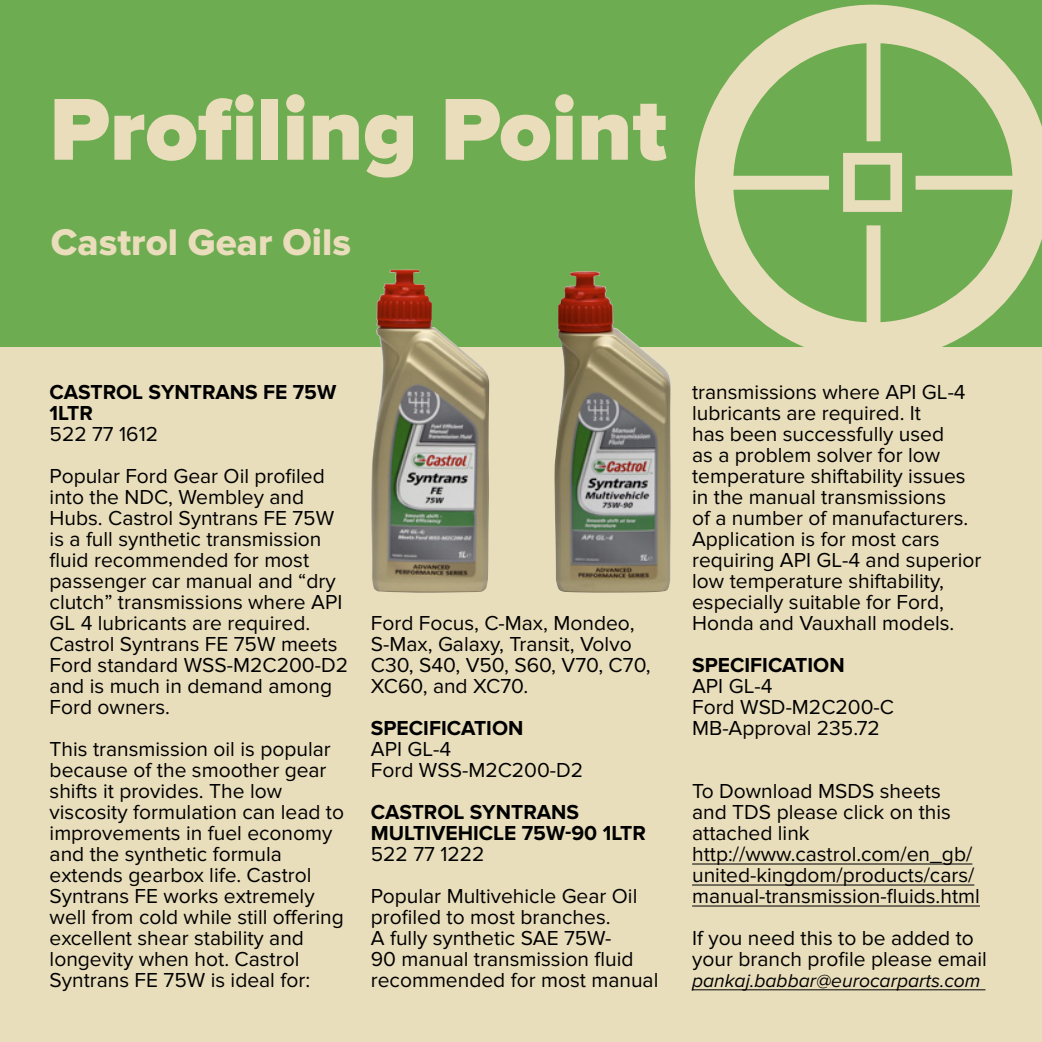
<style>
.page{position:relative;width:1042px;height:1042px;background:#fff}
.page>*{position:absolute;margin:0;border:0;box-sizing:border-box;transform-origin:0 0}
.t1{font:900 91px "Proxima Nova";color:#e9ddbb}
.t2{font:38.5px "Proxima Nova Extrabld";color:#e9ddbb}
.t3{font:21px/21px "Proxima Nova";color:#000}
.t4{font:700 21px/21px "Proxima Nova";color:#000}
.t5{font:italic 19.25px "Proxima Nova";color:#000}
</style>
<div class="page">
<div style="left:0;top:335px;width:1042px;height:707px;background:#e9debc"></div>
<div style="left:0;top:0;width:1042px;height:346px;background:#6eac51"></div>
<hr style="left:692px;top:863px;width:280px;height:1px;background:#000">
<hr style="left:692px;top:884px;width:282px;height:1px;background:#000">
<hr style="left:692px;top:905px;width:288px;height:1px;background:#000">
<hr style="left:692px;top:989px;width:293px;height:1px;background:#000">
<svg style="left:695px;top:5px;width:347px;height:342px"></svg>
<div style="left:866px;top:225px;width:14px;height:121px;background:#e9debc"></div>
<div style="left:915px;top:176px;width:117px;height:14px;background:#e9debc"></div>
<div style="left:699px;top:176px;width:130px;height:14px;background:#e9debc"></div>
<div style="left:866px;top:10px;width:14px;height:131px;background:#e9debc"></div>
<div style="left:843px;top:153px;width:59px;height:59px;border:12px solid #e9debc"></div>
<img style="left:554px;top:271px;width:117px;height:322px">
<img style="left:371px;top:269px;width:118px;height:324px">
<h1 class="t1" style="left:50px;top:77px;width:619px">Profiling Point</h1>
<h2 class="t2" style="left:51px;top:220px;width:302px">Castrol Gear Oils</h2>
<p class="t4" style="left:50px;top:382px;width:288px">CASTROL SYNTRANS FE 75W<br>1LTR</p>
<p class="t3" style="left:50px;top:413px;width:277px;line-height:42px">522 77 1612<br>Popular Ford Gear Oil profiled</p>
<p class="t3" style="left:50px;top:487px;width:300px">into the NDC, Wembley and<br>Hubs. Castrol Syntrans FE 75W is a full synthetic transmission fluid recommended for most passenger car manual and “dry clutch” transmissions where API<br>GL 4 lubricants are required.<br>Castrol Syntrans FE 75W meets<br>Ford standard WSS-M2C200-D2 and is much in demand among<br>Ford owners.</p>
<p class="t3" style="left:50px;top:739px;width:296px">This transmission oil is popular because of the smoother gear shifts it provides. The low viscosity formulation can lead to improvements in fuel economy and the synthetic formula extends gearbox life. Castrol<br>Syntrans FE works extremely well from cold while still offering excellent shear stability and longevity when hot. Castrol<br>Syntrans FE 75W is ideal for:</p>
<p class="t3" style="left:371px;top:613px;width:281px">Ford Focus, C-Max, Mondeo,<br>S-Max, Galaxy, Transit, Volvo<br>C30, S40, V50, S60, V70, C70,<br>XC60, and XC70.</p>
<p class="t4" style="left:371px;top:718px;width:154px">SPECIFICATION</p>
<p class="t3" style="left:371px;top:739px;width:214px">API GL-4<br>Ford WSS-M2C200-D2</p>
<p class="t4" style="left:371px;top:802px;width:277px">CASTROL SYNTRANS<br>MULTIVEHICLE 75W-90 1LTR</p>
<p class="t3" style="left:371px;top:833px;width:268px;line-height:42px">522 77 1222<br>Popular Multivehicle Gear Oil</p>
<p class="t3" style="left:371px;top:907px;width:289px">profiled to most branches.<br>A fully synthetic SAE 75W-<br>90 manual transmission fluid recommended for most manual</p>
<p class="t3" style="left:692px;top:382px;width:291px">transmissions where API GL-4 lubricants are required. It<br>has been successfully used<br>as a problem solver for low temperature shiftability issues in the manual transmissions<br>of a number of manufacturers.<br>Application is for most cars requiring API GL-4 and superior low temperature shiftability, especially suitable for Ford,<br>Honda and Vauxhall models.</p>
<p class="t4" style="left:692px;top:655px;width:154px">SPECIFICATION</p>
<p class="t3" style="left:692px;top:676px;width:203px">API GL-4<br>Ford WSD-M2C200-C<br>MB-Approval 235.72</p>
<p class="t3" style="left:692px;top:781px;width:289px">To Download MSDS sheets and TDS please click on this attached link http://www.castrol.com/en_gb/ united-kingdom/products/cars/ manual-transmission-fluids.html</p>
<p class="t3" style="left:692px;top:928px;width:296px">If you need this to be added to your branch profile please email</p>
<p class="t5" style="left:692px;top:970px;width:290px">pankaj.babbar@eurocarparts.com</p>
</div>
